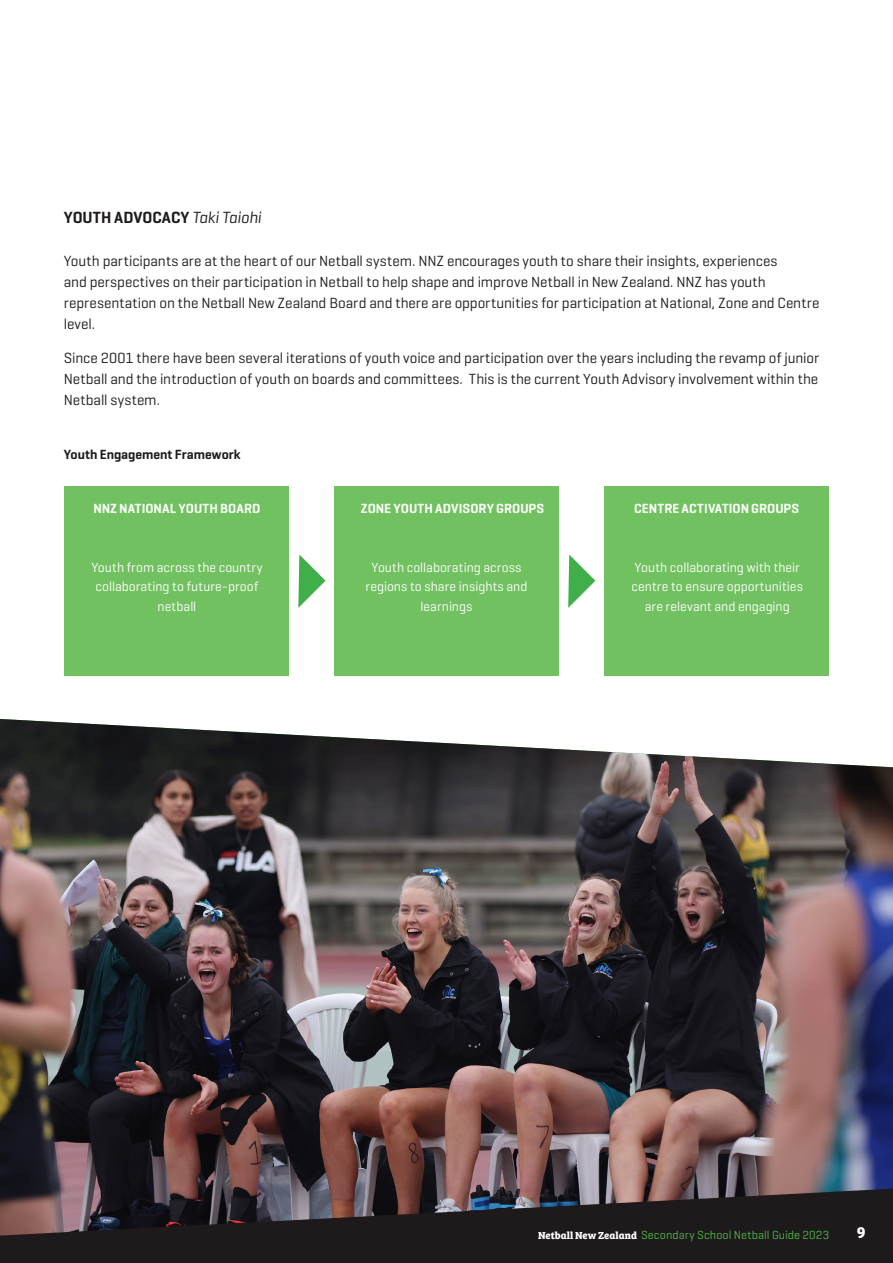
<style>
.page{position:relative;width:893px;height:1263px;background:#fff}
.page>*{position:absolute;margin:0;border:0;box-sizing:border-box;transform-origin:0 0}
.Sub_Heading_CAPS{font:600 16.5px "Geogrotesque";color:#1e1a1b}
.Section_Heading{font:700 16.5px "Bree Serif";color:#fff}
.Body{font:15px/21px "Geogrotesque";color:#1e1a1b}
.Body-2{font:13.5px/19.5px "Geogrotesque";color:#fff;text-align:center}
.Sub_Heading_CAPS-2{font:600 13.5px "Geogrotesque";letter-spacing:.005em;color:#fff}
.Body-3{font:600 13.5px "Geogrotesque";color:#1e1a1b}
.Body-4{font:12px "Geogrotesque";letter-spacing:.005em;color:#4cb848}
.s1{font-weight:400;font-style:italic}
.s2{font-family:"Bree Serif";font-weight:700;font-size:10.5px;color:#fff}
</style>
<div class="page">
<img style="left:0;top:719px;width:893px;height:469px">
<svg style="left:0;top:1188px;width:893px;height:75px;background:#2f282b"></svg>
<div style="left:65px;top:486px;width:224px;height:190px;background:#71c160"></div>
<div style="left:334px;top:486px;width:225px;height:190px;background:#71c160"></div>
<div style="left:604px;top:486px;width:225px;height:190px;background:#71c160"></div>
<svg style="left:298px;top:554px;width:27px;height:54px"></svg>
<svg style="left:568px;top:554px;width:27px;height:54px"></svg>
<p class="Sub_Heading_CAPS" style="left:64px;top:207px;width:199px">YOUTH ADVOCACY <span class="s1">Taki Taiohi</span></p>
<p class="Body" style="left:64px;top:250px;width:757px">Youth participants are at the heart of our Netball system. NNZ encourages youth to share their insights, experiences<br>and perspectives on their participation in Netball to help shape and improve Netball in New Zealand. NNZ has youth representation on the Netball New Zealand Board and there are opportunities for participation at National, Zone and Centre level.</p>
<p class="Body" style="left:64px;top:347px;width:757px;text-align:justify">Since 2001 there have been several iterations of youth voice and participation over the years including the revamp of junior Netball and the introduction of youth on boards and committees. This is the current Youth Advisory involvement within the Netball system.</p>
<p class="Body-3" style="left:64px;top:446px;width:178px">Youth Engagement Framework</p>
<p class="Sub_Heading_CAPS-2" style="left:93px;top:500px;width:169px">NNZ NATIONAL YOUTH BOARD</p>
<p class="Sub_Heading_CAPS-2" style="left:361px;top:500px;width:185px">ZONE YOUTH ADVISORY GROUPS</p>
<p class="Sub_Heading_CAPS-2" style="left:634px;top:500px;width:167px">CENTRE ACTIVATION GROUPS</p>
<p class="Body-2" style="left:91px;top:557px;width:173px">Youth from across the country collaborating to future-proof netball</p>
<p class="Body-2" style="left:365px;top:557px;width:163px">Youth collaborating across regions to share insights and learnings</p>
<p class="Body-2" style="left:631px;top:557px;width:173px">Youth collaborating with their centre to ensure opportunities are relevant and engaging</p>
<p class="Body-4" style="left:538px;top:1227px;width:293px"><span class="s2">Netball New Zealand</span> Secondary School Netball Guide 2023</p>
<p class="Section_Heading" style="left:857px;top:1220px;width:10px">9</p>
</div>
